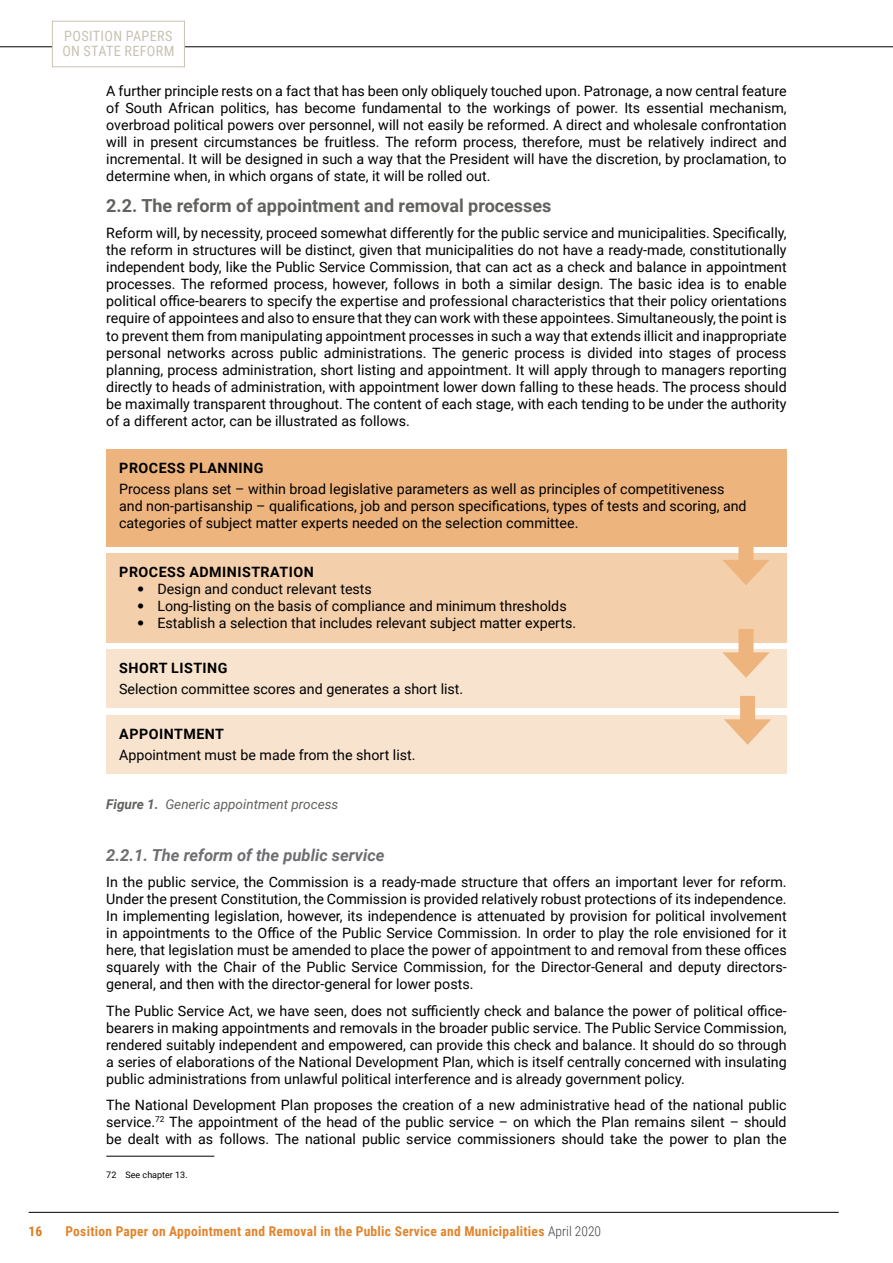
<style>
.page{position:relative;width:893px;height:1263px;background:#fff}
.page>*{position:absolute;margin:0;border:0;box-sizing:border-box;transform-origin:0 0}
.t1{font:700 18px "Roboto";color:#61615e}
.t2{font:italic 700 16.5px "Roboto";color:#6d6e71}
.t3{font:14.25px/17.1px "Roboto";color:#000;text-align:justify}
.t4{font:700 14.25px "Roboto";letter-spacing:.035em;color:#000}
.t5{font:14.25px/14.7px "Roboto Condensed";letter-spacing:.025em;color:#c9c2b3}
.t6{font:700 13.5px "Roboto Condensed";letter-spacing:.02em;color:#e0852e}
.t7{font:italic 13.5px "Roboto";color:#61615e}
.t8{font:700 13.5px "Roboto Condensed";color:#dd7a1c}
.t9{font:9px "Roboto";color:#000}
.s1{font-family:"Avenir"}
.s2{font-weight:700}
.s3{font-weight:300;color:#414042}
</style>
<div class="page">
<hr style="left:0;top:47px;width:893px;height:1px;background:#000">
<hr style="left:29px;top:1212px;width:810px;height:1px;background:#000">
<div style="left:52px;top:21px;width:132px;height:46px;background:#fff"></div>
<div style="left:52px;top:21px;width:133px;height:46px;border:1px solid #c9c2b3"></div>
<div style="left:106px;top:449px;width:681px;height:98px;background:#edb47e"></div>
<div style="left:106px;top:553px;width:681px;height:90px;background:#f4cfac"></div>
<div style="left:106px;top:649px;width:681px;height:58px;background:#f8e3ce"></div>
<div style="left:106px;top:715px;width:681px;height:59px;background:#f8e3ce"></div>
<div style="left:738px;top:536px;width:15px;height:34px;background:#edb47e"></div>
<svg style="left:723px;top:560px;width:46px;height:25px"></svg>
<div style="left:738px;top:629px;width:15px;height:33px;background:#edb47e"></div>
<svg style="left:722px;top:652px;width:48px;height:26px"></svg>
<div style="left:740px;top:696px;width:15px;height:33px;background:#edb47e"></div>
<svg style="left:724px;top:719px;width:47px;height:26px"></svg>
<hr style="left:106px;top:1156px;width:108px;height:1px;background:#000">
<p class="t5" style="left:62px;top:28px;width:114px">POSITION PAPERS<br>ON STATE REFORM</p>
<p class="t3" style="left:106px;top:82px;width:682px">A further principle rests on a fact that has been only obliquely touched upon. Patronage, a now central feature of South African politics, has become fundamental to the workings of power. Its essential mechanism, overbroad political powers over personnel, will not easily be reformed. A direct and wholesale confrontation will in present circumstances be fruitless. The reform process, therefore, must be relatively indirect and incremental. It will be designed in such a way that the President will have the discretion, by proclamation, to determine when, in which organs of state, it will be rolled out.</p>
<p class="t1" style="left:106px;top:193px;width:447px">2.2. The reform of appointment and removal processes</p>
<p class="t3" style="left:106px;top:224px;width:682px">Reform will, by necessity, proceed somewhat differently for the public service and municipalities. Specifically, the reform in structures will be distinct, given that municipalities do not have a ready-made, constitutionally independent body, like the Public Service Commission, that can act as a check and balance in appointment processes. The reformed process, however, follows in both a similar design. The basic idea is to enable political office-bearers to specify the expertise and professional characteristics that their policy orientations require of appointees and also to ensure that they can work with these appointees. Simultaneously, the point is to prevent them from manipulating appointment processes in such a way that extends illicit and inappropriate personal networks across public administrations. The generic process is divided into stages of process planning, process administration, short listing and appointment. It will apply through to managers reporting directly to heads of administration, with appointment lower down falling to these heads. The process should be maximally transparent throughout. The content of each stage, with each tending to be under the authority of a different actor, can be illustrated as follows.</p>
<p class="t4" style="left:119px;top:458px;width:146px">PROCESS PLANNING</p>
<p class="t3" style="left:119px;top:480px;width:629px;text-align:left">Process plans set – within broad legislative parameters as well as principles of competitiveness and non-partisanship – qualifications, job and person specifications, types of tests and scoring, and categories of subject matter experts needed on the selection committee.</p>
<p class="t4" style="left:119px;top:562px;width:196px">PROCESS ADMINISTRATION</p>
<p class="t3" style="left:137px;top:580px;width:236px"><span class="s1">•</span> Design and conduct relevant tests</p>
<p class="t3" style="left:137px;top:597px;width:431px"><span class="s1">•</span> Long-listing on the basis of compliance and minimum thresholds</p>
<p class="t3" style="left:137px;top:614px;width:441px"><span class="s1">•</span> Establish a selection that includes relevant subject matter experts.</p>
<p class="t4" style="left:119px;top:657px;width:110px">SHORT LISTING</p>
<p class="t3" style="left:119px;top:680px;width:346px">Selection committee scores and generates a short list.</p>
<p class="t4" style="left:119px;top:724px;width:106px">APPOINTMENT</p>
<p class="t3" style="left:119px;top:746px;width:298px">Appointment must be made from the short list.</p>
<p class="t7" style="left:106px;top:795px;width:234px"><span class="s2">Figure 1.</span> Generic appointment process</p>
<p class="t2" style="left:106px;top:843px;width:280px">2.2.1. The reform of the public service</p>
<p class="t3" style="left:106px;top:873px;width:682px">In the public service, the Commission is a ready-made structure that offers an important lever for reform.<br>Under the present Constitution, the Commission is provided relatively robust protections of its independence.<br>In implementing legislation, however, its independence is attenuated by provision for political involvement in appointments to the Office of the Public Service Commission. In order to play the role envisioned for it here, that legislation must be amended to place the power of appointment to and removal from these offices squarely with the Chair of the Public Service Commission, for the Director-General and deputy directors&shy;general, and then with the director-general for lower posts.</p>
<p class="t3" style="left:106px;top:1001px;width:682px">The Public Service Act, we have seen, does not sufficiently check and balance the power of political office&shy;bearers in making appointments and removals in the broader public service. The Public Service Commission, rendered suitably independent and empowered, can provide this check and balance. It should do so through a series of elaborations of the National Development Plan, which is itself centrally concerned with insulating public administrations from unlawful political interference and is already government policy.</p>
<p class="t3" style="left:106px;top:1096px;width:682px">The National Development Plan proposes the creation of a new administrative head of the national public service.<sup>72</sup> The appointment of the head of the public service – on which the Plan remains silent – should be dealt with as follows. The national public service commissioners should take the power to plan the</p>
<p class="t9" style="left:106px;top:1168px;width:83px">72 See chapter 13.</p>
<p class="t8" style="left:29px;top:1222px;width:15px">16</p>
<p class="t6" style="left:65px;top:1222px;width:537px">Position Paper on Appointment and Removal in the Public Service and Municipalities <span class="s3">April 2020</span></p>
</div>
